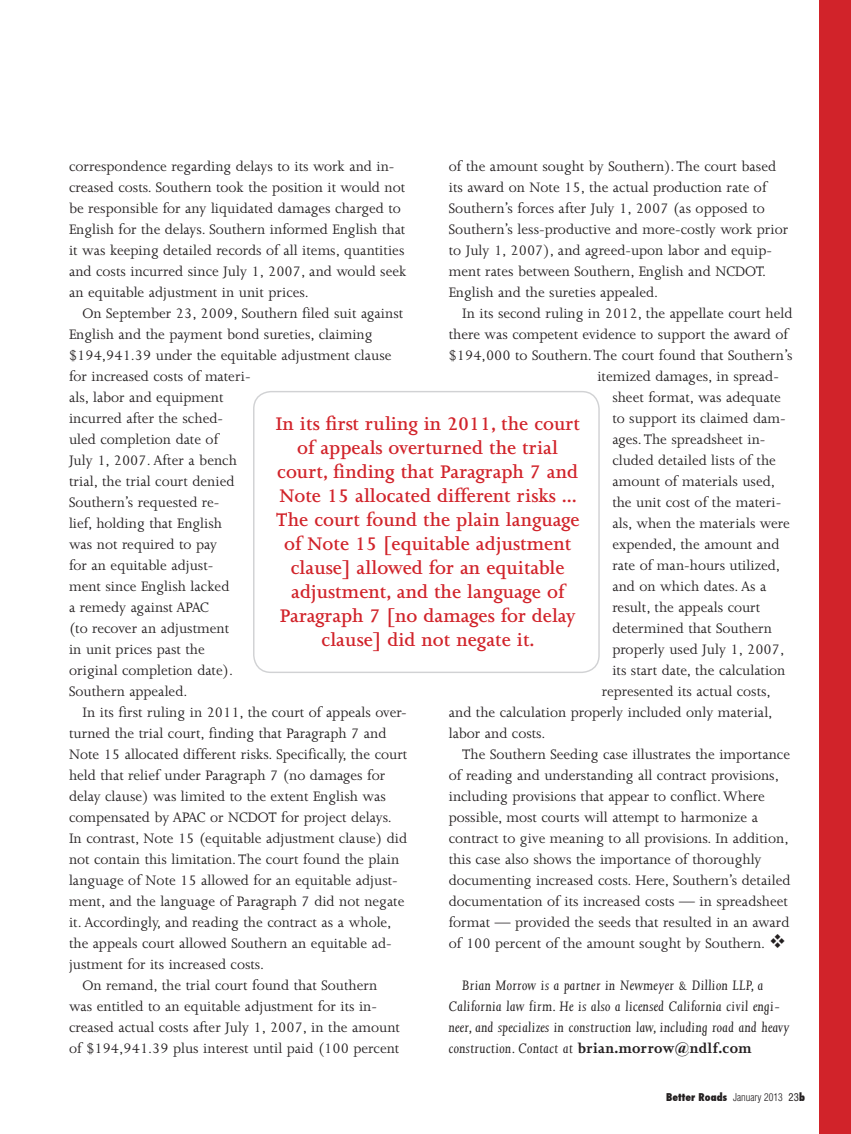
<style>
.page{position:relative;width:851px;height:1134px;background:#fff}
.page>*{position:absolute;margin:0;border:0;box-sizing:border-box;transform-origin:0 0}
.real_body{font:600 21px/24px "Joanna";color:#d1232a;text-align:center}
.real_body-2{font:15.75px/21px "Joanna";color:#231f20}
.real_body-3{font:italic 15.75px/21px "Joanna";letter-spacing:.02em;color:#231f20}
.folior{font:800 condensed 10.5px "Futura";color:#231f20}
.s1{font-weight:700;font-style:normal}
.s2{font-family:"Helvetica";font-weight:300}
.s3{font-family:"Helvetica";font-weight:400}
</style>
<div class="page">
<div style="left:253px;top:391px;width:346px;height:282px;border:1px solid #d1d2d4;border-radius:17px"></div>
<div style="left:819px;top:0;width:31px;height:1134px;background:#d1232a"></div>
<p class="real_body-2" style="left:448px;top:156px;width:341px">of the amount sought by Southern). The court based its award on Note 15, the actual production rate of Southern’s forces after July 1, 2007 (as opposed to Southern’s less-productive and more-costly work prior to July 1, 2007), and agreed-upon labor and equip&shy;ment rates between Southern, English and NCDOT.<br>English and the sureties appealed.</p>
<p class="real_body-2" style="left:462px;top:303px;width:331px">In its second ruling in 2012, the appellate court held</p>
<p class="real_body-2" style="left:448px;top:324px;width:341px">there was competent evidence to support the award of</p>
<p class="real_body-2" style="left:448px;top:345px;width:345px">$194,000 to Southern. The court found that Southern’s</p>
<p class="real_body-2" style="left:597px;top:366px;width:183px">itemized damages, in spread-</p>
<p class="real_body-2" style="left:612px;top:387px;width:170px">sheet format, was adequate</p>
<p class="real_body-2" style="left:612px;top:408px;width:175px">to support its claimed dam-</p>
<p class="real_body-2" style="left:612px;top:429px;width:155px">ages. The spreadsheet in-</p>
<p class="real_body-2" style="left:612px;top:450px;width:165px">cluded detailed lists of the</p>
<p class="real_body-2" style="left:612px;top:471px;width:164px">amount of materials used,</p>
<p class="real_body-2" style="left:612px;top:492px;width:170px">the unit cost of the materi-</p>
<p class="real_body-2" style="left:612px;top:513px;width:179px">als, when the materials were</p>
<p class="real_body-2" style="left:612px;top:534px;width:169px">expended, the amount and</p>
<p class="real_body-2" style="left:612px;top:555px;width:169px">rate of man-hours utilized,</p>
<p class="real_body-2" style="left:612px;top:576px;width:156px">and on which dates. As a</p>
<p class="real_body-2" style="left:612px;top:597px;width:149px">result, the appeals court</p>
<p class="real_body-2" style="left:612px;top:618px;width:161px">determined that Southern</p>
<p class="real_body-2" style="left:612px;top:639px;width:173px">properly used July 1, 2007,</p>
<p class="real_body-2" style="left:612px;top:660px;width:175px">its start date, the calculation</p>
<p class="real_body-2" style="left:602px;top:681px;width:171px">represented its actual costs,</p>
<p class="real_body-2" style="left:448px;top:702px;width:325px">and the calculation properly included only material,</p>
<p class="real_body-2" style="left:448px;top:723px;width:98px">labor and costs.</p>
<p class="real_body-2" style="left:448px;top:744px;width:343px;text-indent:14px">The Southern Seeding case illustrates the importance of reading and understanding all contract provisions, including provisions that appear to conflict. Where possible, most courts will attempt to harmonize a contract to give meaning to all provisions. In addition, this case also shows the importance of thoroughly documenting increased costs. Here, Southern’s detailed documentation of its increased costs — in spreadsheet format — provided the seeds that resulted in an award of 100 percent of the amount sought by Southern. ❖</p>
<p class="real_body-3" style="left:448px;top:975px;width:342px;text-indent:14px">Brian Morrow is a partner in Newmeyer &amp; Dillion LLP, a California law firm. He is also a licensed California civil engi&shy;neer, and specializes in construction law, including road and heavy construction. Contact at <span class="s1">brian.morrow@ndlf.com</span></p>
<p class="real_body-2" style="left:69px;top:156px;width:339px">correspondence regarding delays to its work and in&shy;creased costs. Southern took the position it would not be responsible for any liquidated damages charged to English for the delays. Southern informed English that it was keeping detailed records of all items, quantities and costs incurred since July 1, 2007, and would seek an equitable adjustment in unit prices.</p>
<p class="real_body-2" style="left:69px;top:303px;width:336px;text-indent:14px">On September 23, 2009, Southern filed suit against<br>English and the payment bond sureties, claiming $194,941.39 under the equitable adjustment clause for increased costs of materi-<br>als, labor and equipment<br>incurred after the sched-<br>uled completion date of<br>July 1, 2007. After a bench<br>trial, the trial court denied<br>Southern’s requested re-<br>lief, holding that English<br>was not required to pay<br>for an equitable adjust-<br>ment since English lacked<br>a remedy against APAC<br>(to recover an adjustment<br>in unit prices past the<br>original completion date).<br>Southern appealed.</p>
<p class="real_body-2" style="left:69px;top:702px;width:340px;text-indent:14px">In its first ruling in 2011, the court of appeals over&shy;turned the trial court, finding that Paragraph 7 and Note 15 allocated different risks. Specifically, the court held that relief under Paragraph 7 (no damages for delay clause) was limited to the extent English was compensated by APAC or NCDOT for project delays.<br>In contrast, Note 15 (equitable adjustment clause) did not contain this limitation. The court found the plain language of Note 15 allowed for an equitable adjust&shy;ment, and the language of Paragraph 7 did not negate it. Accordingly, and reading the contract as a whole, the appeals court allowed Southern an equitable ad&shy;justment for its increased costs.</p>
<p class="real_body-2" style="left:69px;top:975px;width:332px;text-indent:14px">On remand, the trial court found that Southern was entitled to an equitable adjustment for its in&shy;creased actual costs after July 1, 2007, in the amount of $194,941.39 plus interest until paid (100 percent</p>
<p class="real_body" style="left:275px;top:411px;width:306px">In its first ruling in 2011, the court of appeals overturned the trial court, finding that Paragraph 7 and Note 15 allocated different risks ...<br>The court found the plain language of Note 15 [equitable adjustment clause] allowed for an equitable adjustment, and the language of Paragraph 7 [no damages for delay clause] did not negate it.</p>
<p class="folior" style="left:666px;top:1090px;width:140px">Better Roads <span class="s2">January 2013</span> <span class="s3">23</span>b</p>
</div>
